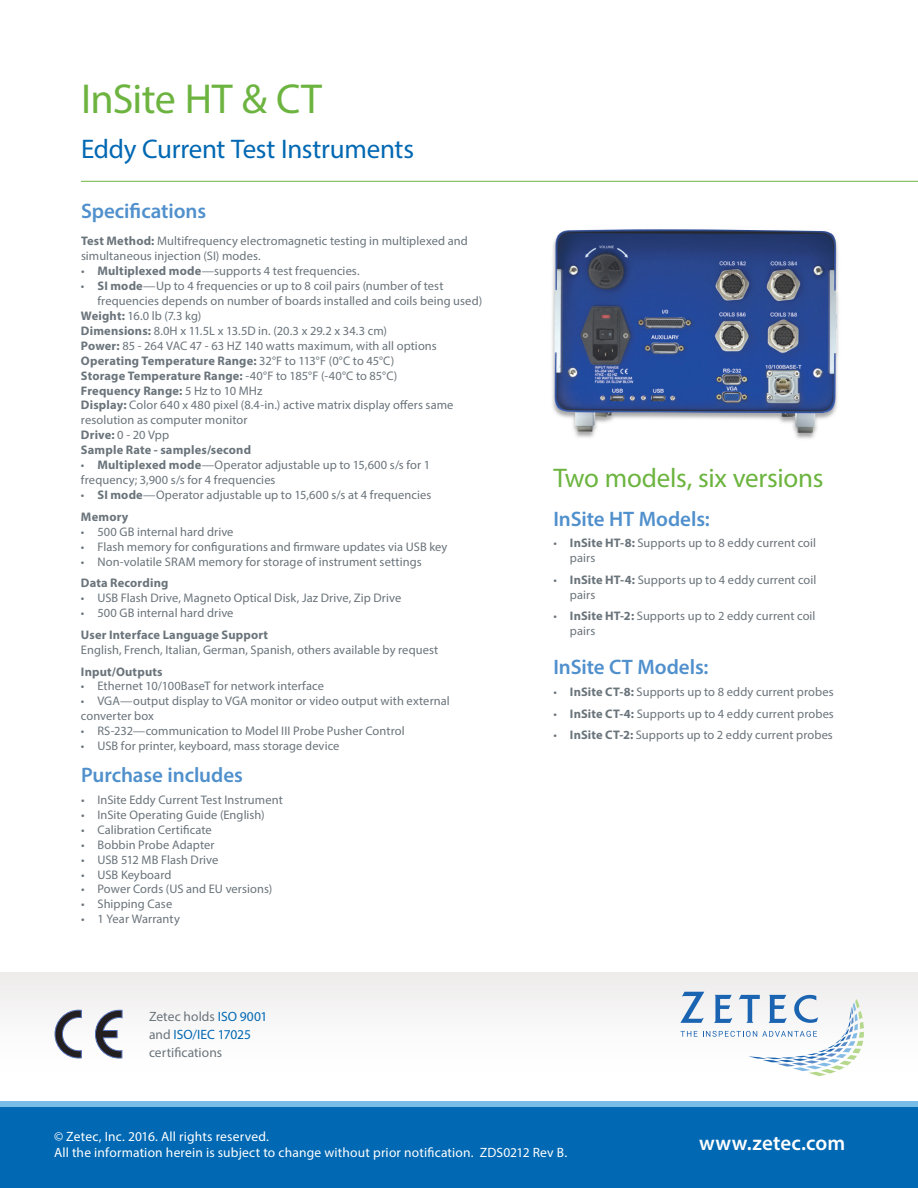
<style>
.page{position:relative;width:918px;height:1188px;background:#fff}
.page>*{position:absolute;margin:0;border:0;box-sizing:border-box;transform-origin:0 0}
.t1{font:42px "Myriad Pro";letter-spacing:-.015em;color:#6cb43f}
.t2{font:27px "Myriad Pro";letter-spacing:-.01em;color:#0168b3}
.t3{font:27px "Myriad Pro";letter-spacing:-.01em;color:#6cb43f}
.t4{font:600 21px "Myriad Pro";letter-spacing:-.005em;color:#5090cc}
.t5{font:600 21px "Myriad Pro";letter-spacing:.005em;color:#fff}
.t6{font:13.5px/16.2px "Myriad Pro";letter-spacing:.015em;color:#fff}
.t7{font:13.5px/18px "Myriad Pro";color:#6a747b}
.t8{font:12.45px/15px "Myriad Pro";letter-spacing:.005em;color:#6a747b}
.t9{font:700 12.45px "Myriad Pro";letter-spacing:.015em;color:#6a747b}
.s1{font-weight:700}
.s2{font-weight:400}
.s3{color:#0168b3}
</style>
<div class="page">
<div style="left:0;top:972px;width:918px;height:132px;background:linear-gradient(to right,#f9f8f8,#f9f8f8)"></div>
<div style="left:0;top:1101px;width:918px;height:6px;background:#78bde8"></div>
<div style="left:0;top:1107px;width:918px;height:81px;background:#0168b3"></div>
<svg style="left:680px;top:992px;width:184px;height:84px"></svg>
<svg style="left:95px;top:1010px;width:27px;height:48px"></svg>
<svg style="left:55px;top:1010px;width:26px;height:48px"></svg>
<img style="left:552px;top:229px;width:287px;height:210px">
<hr style="left:81px;top:181px;width:837px;height:1px;background:#6cb43f">
<h1 class="t1" style="left:81px;top:73px;width:242px">InSite HT &amp; CT</h1>
<h2 class="t2" style="left:81px;top:133px;width:335px">Eddy Current Test Instruments</h2>
<h3 class="t4" style="left:81px;top:198px;width:127px">Specifications</h3>
<p class="t8" style="left:81px;top:233px;width:388px"><span class="s1">Test Method:</span> Multifrequency electromagnetic testing in multiplexed and simultaneous injection (SI) modes.</p>
<p class="t8" style="left:81px;top:263px;width:280px">• <span class="s1">Multiplexed mode</span>—supports 4 test frequencies.</p>
<p class="t8" style="left:81px;top:278px;width:364px">• <span class="s1">SI mode</span>—Up to 4 frequencies or up to 8 coil pairs (number of test</p>
<p class="t8" style="left:97px;top:293px;width:386px">frequencies depends on number of boards installed and coils being used)</p>
<p class="t8" style="left:81px;top:308px;width:122px"><span class="s1">Weight:</span> 16.0 lb (7.3 kg)</p>
<p class="t8" style="left:81px;top:323px;width:308px"><span class="s1">Dimensions:</span> 8.0H x 11.5L x 13.5D in. (20.3 x 29.2 x 34.3 cm)</p>
<p class="t8" style="left:81px;top:338px;width:357px"><span class="s1">Power:</span> 85 - 264 VAC 47 - 63 HZ 140 watts maximum, with all options</p>
<p class="t9" style="left:81px;top:352px;width:315px">Operating Temperature Range: <span class="s2">32°F to 113°F (0°C to 45°C)</span></p>
<p class="t8" style="left:81px;top:368px;width:318px"><span class="s1">Storage Temperature Range:</span> -40°F to 185°F (-40°C to 85°C)</p>
<p class="t9" style="left:81px;top:382px;width:183px">Frequency Range: <span class="s2">5 Hz to 10 MHz</span></p>
<p class="t8" style="left:81px;top:398px;width:374px"><span class="s1">Display:</span> Color 640 x 480 pixel (8.4-in.) active matrix display offers same</p>
<p class="t8" style="left:81px;top:413px;width:168px">resolution as computer monitor</p>
<p class="t8" style="left:81px;top:427px;width:90px"><span class="s1">Drive:</span> 0 - 20 Vpp</p>
<p class="t9" style="left:81px;top:442px;width:172px">Sample Rate - samples/second</p>
<p class="t8" style="left:81px;top:457px;width:351px">• <span class="s1">Multiplexed mode</span>—Operator adjustable up to 15,600 s/s for 1 frequency; 3,900 s/s for 4 frequencies</p>
<p class="t8" style="left:81px;top:484px;width:352px;line-height:21.8px">• <span class="s1">SI mode</span>—Operator adjustable up to 15,600 s/s at 4 frequencies<br><span class="s1">Memory</span></p>
<p class="t8" style="left:81px;top:524px;width:154px">• 500 GB internal hard drive</p>
<p class="t8" style="left:81px;top:539px;width:368px">• Flash memory for configurations and firmware updates via USB key</p>
<p class="t8" style="left:81px;top:554px;width:342px">• Non-volatile SRAM memory for storage of instrument settings</p>
<p class="t9" style="left:81px;top:575px;width:89px">Data Recording</p>
<p class="t8" style="left:81px;top:590px;width:322px">• USB Flash Drive, Magneto Optical Disk, Jaz Drive, Zip Drive</p>
<p class="t8" style="left:81px;top:605px;width:154px">• 500 GB internal hard drive</p>
<p class="t9" style="left:81px;top:627px;width:189px">User Interface Language Support</p>
<p class="t8" style="left:81px;top:642px;width:359px">English, French, Italian, German, Spanish, others available by request</p>
<p class="t9" style="left:81px;top:663px;width:83px">Input/Outputs</p>
<p class="t8" style="left:81px;top:679px;width:245px">• Ethernet 10/100BaseT for network interface</p>
<p class="t8" style="left:81px;top:694px;width:370px">• VGA—output display to VGA monitor or video output with external converter box</p>
<p class="t8" style="left:81px;top:723px;width:325px">• RS-232—communication to Model III Probe Pusher Control</p>
<p class="t8" style="left:81px;top:738px;width:260px">• USB for printer, keyboard, mass storage device</p>
<h3 class="t4" style="left:81px;top:762px;width:163px">Purchase includes</h3>
<p class="t8" style="left:81px;top:792px;width:203px">• InSite Eddy Current Test Instrument</p>
<p class="t8" style="left:81px;top:807px;width:185px">• InSite Operating Guide (English)</p>
<p class="t8" style="left:81px;top:822px;width:132px">• Calibration Certificate</p>
<p class="t8" style="left:81px;top:837px;width:135px">• Bobbin Probe Adapter</p>
<p class="t8" style="left:81px;top:852px;width:139px">• USB 512 MB Flash Drive</p>
<p class="t8" style="left:81px;top:867px;width:92px">• USB Keyboard</p>
<p class="t8" style="left:81px;top:882px;width:193px">• Power Cords (US and EU versions)</p>
<p class="t8" style="left:81px;top:897px;width:93px">• Shipping Case</p>
<p class="t8" style="left:81px;top:912px;width:100px">• 1 Year Warranty</p>
<p class="t7" style="left:149px;top:1007px;width:120px">Zetec holds <span class="s3">ISO 9001 </span>and <span class="s3">ISO/IEC 17025 </span>certifications</p>
<h2 class="t3" style="left:554px;top:461px;width:272px">Two models, six versions</h2>
<h3 class="t4" style="left:554px;top:505px;width:158px">InSite HT Models:</h3>
<p class="t8" style="left:570px;top:535px;width:248px;text-indent:-16px">• <span class="s1">InSite HT-8:</span> Supports up to 8 eddy current coil pairs</p>
<p class="t8" style="left:570px;top:572px;width:248px;text-indent:-16px">• <span class="s1">InSite HT-4:</span> Supports up to 4 eddy current coil pairs</p>
<p class="t8" style="left:570px;top:609px;width:247px;text-indent:-16px">• <span class="s1">InSite HT-2:</span> Supports up to 2 eddy current coil pairs</p>
<h3 class="t4" style="left:554px;top:654px;width:157px">InSite CT Models:</h3>
<p class="t8" style="left:554px;top:684px;width:282px">• <span class="s1">InSite CT-8:</span> Supports up to 8 eddy current probes</p>
<p class="t8" style="left:554px;top:706px;width:282px">• <span class="s1">InSite CT-4:</span> Supports up to 4 eddy current probes</p>
<p class="t8" style="left:554px;top:727px;width:281px">• <span class="s1">InSite CT-2:</span> Supports up to 2 eddy current probes</p>
<p class="t6" style="left:54px;top:1128px;width:515px">© Zetec, Inc. 2016. All rights reserved.<br>All the information herein is subject to change without prior notification. ZDS0212 Rev B.</p>
<h3 class="t5" style="left:699px;top:1129px;width:148px">www.zetec.com</h3>
</div>
